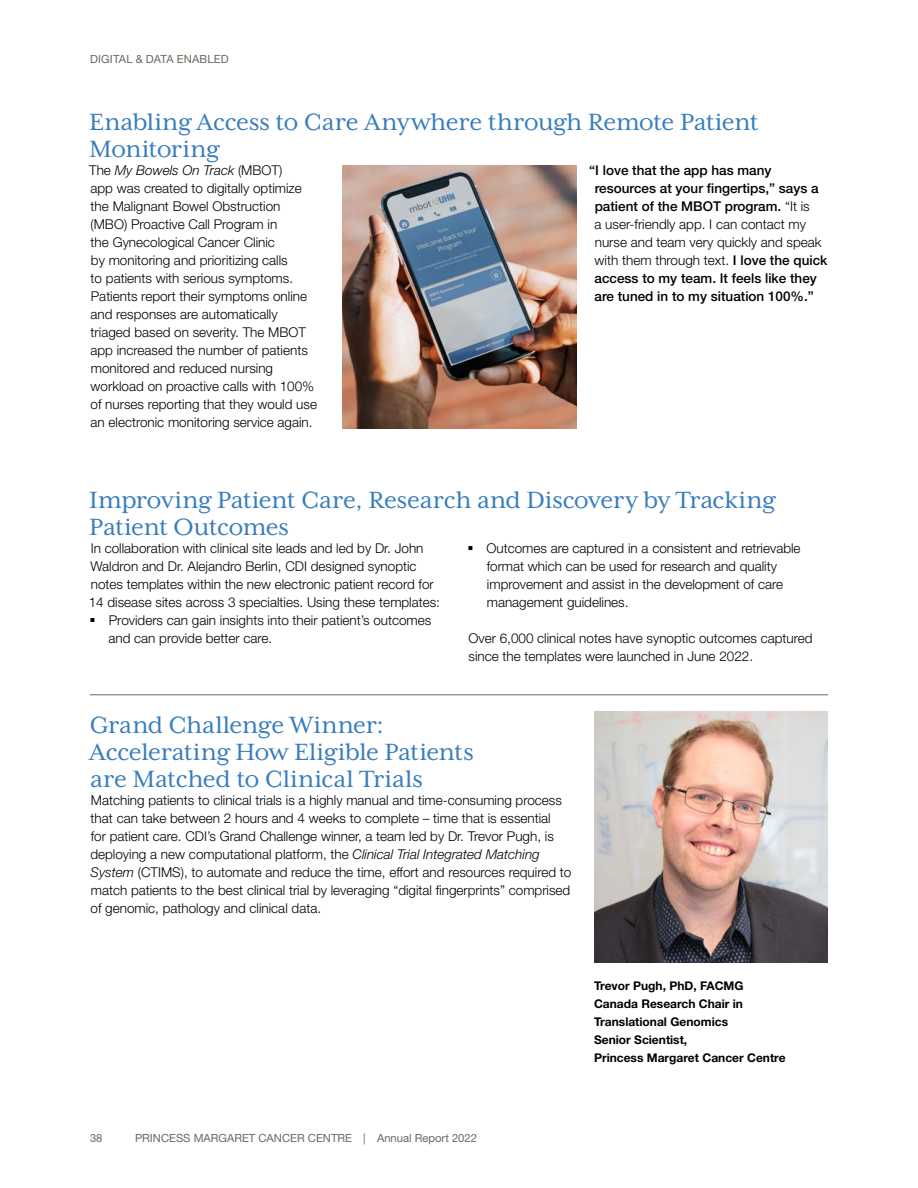
<style>
.page{position:relative;width:918px;height:1188px;background:#fff}
.page>*{position:absolute;margin:0;border:0;box-sizing:border-box;transform-origin:0 0}
.Head3{font:27px/27px "Mrs Eaves XL Serif OT";letter-spacing:-.01em;color:#387dbd}
.Body_span{font:300 13.5px/18px "Helvetica Neue LT Std";color:#000}
.Body{font:300 13.5px/18px "Helvetica Neue LT Std";color:#000}
.Body-2{font:500 13.5px/18px "Helvetica Neue LT Std";color:#000}
.Body_no_space{font:300 13.5px/18px "Helvetica Neue LT Std";color:#000}
.t1{font:700 12px/18px "Helvetica Neue LT Std";color:#000}
.Tabs{font:11.25px "Helvetica Neue LT Std";color:#6f665e}
.s1{font-style:italic}
.s2{font-weight:300}
</style>
<div class="page">
<img style="left:342px;top:166px;width:234px;height:262px">
<img style="left:594px;top:711px;width:234px;height:252px">
<hr style="left:90px;top:694px;width:738px;height:1px;background:#6f665e">
<p class="Tabs" style="left:90px;top:52px;width:140px">DIGITAL &amp; DATA ENABLED</p>
<p class="Head3" style="left:89px;top:108px;width:671px">Enabling Access to Care Anywhere through Remote Patient<br>Monitoring</p>
<p class="Body" style="left:89px;top:161px;width:229px">The <span class="s1">My Bowels On Track</span> (MBOT)<br>app was created to digitally optimize the Malignant Bowel Obstruction (MBO) Proactive Call Program in<br>the Gynecological Cancer Clinic<br>by monitoring and prioritizing calls<br>to patients with serious symptoms.<br>Patients report their symptoms online and responses are automatically triaged based on severity. The MBOT app increased the number of patients monitored and reduced nursing workload on proactive calls with 100% of nurses reporting that they would use an electronic monitoring service again.</p>
<p class="Body-2" style="left:595px;top:161px;width:234px;text-indent:-5px">“I love that the app has many resources at your fingertips,” says a patient of the MBOT program. <span class="s2">“It is<br>a user-friendly app. I can contact my nurse and team very quickly and speak with them through text.</span> I love the quick access to my team. It feels like they are tuned in to my situation 100%.”</p>
<p class="Head3" style="left:89px;top:486px;width:688px">Improving Patient Care, Research and Discovery by Tracking<br>Patient Outcomes</p>
<p class="Body_no_space" style="left:89px;top:539px;width:353px">In collaboration with clinical site leads and led by Dr. John Waldron and Dr. Alejandro Berlin, CDI designed synoptic notes templates within the new electronic patient record for 14 disease sites across 3 specialties. Using these templates:</p>
<p class="Body_span" style="left:109px;top:611px;width:324px">Providers can gain insights into their patient’s outcomes and can provide better care.</p>
<p class="Body_span" style="left:487px;top:539px;width:316px">Outcomes are captured in a consistent and retrievable format which can be used for research and quality improvement and assist in the development of care management guidelines.</p>
<p class="Body" style="left:469px;top:629px;width:346px">Over 6,000 clinical notes have synoptic outcomes captured since the templates were launched in June 2022.</p>
<p class="Head3" style="left:90px;top:711px;width:386px">Grand Challenge Winner:<br>Accelerating How Eligible Patients are Matched to Clinical Trials</p>
<p class="Body_span" style="left:90px;top:791px;width:482px">Matching patients to clinical trials is a highly manual and time-consuming process that can take between 2 hours and 4 weeks to complete – time that is essential<br>for patient care. CDI’s Grand Challenge winner, a team led by Dr. Trevor Pugh, is deploying a new computational platform, the <span class="s1">Clinical Trial Integrated Matching System</span> (CTIMS), to automate and reduce the time, effort and resources required to match patients to the best clinical trial by leveraging “digital fingerprints” comprised of genomic, pathology and clinical data.</p>
<p class="t1" style="left:594px;top:976px;width:193px">Trevor Pugh, PhD, FACMG<br>Canada Research Chair in<br>Translational Genomics<br>Senior Scientist,<br>Princess Margaret Cancer Centre</p>
<p class="Tabs" style="left:90px;top:1131px;width:14px">38</p>
<p class="Tabs" style="left:135px;top:1131px;width:344px">PRINCESS MARGARET CANCER CENTRE | Annual Report 2022</p>
</div>
